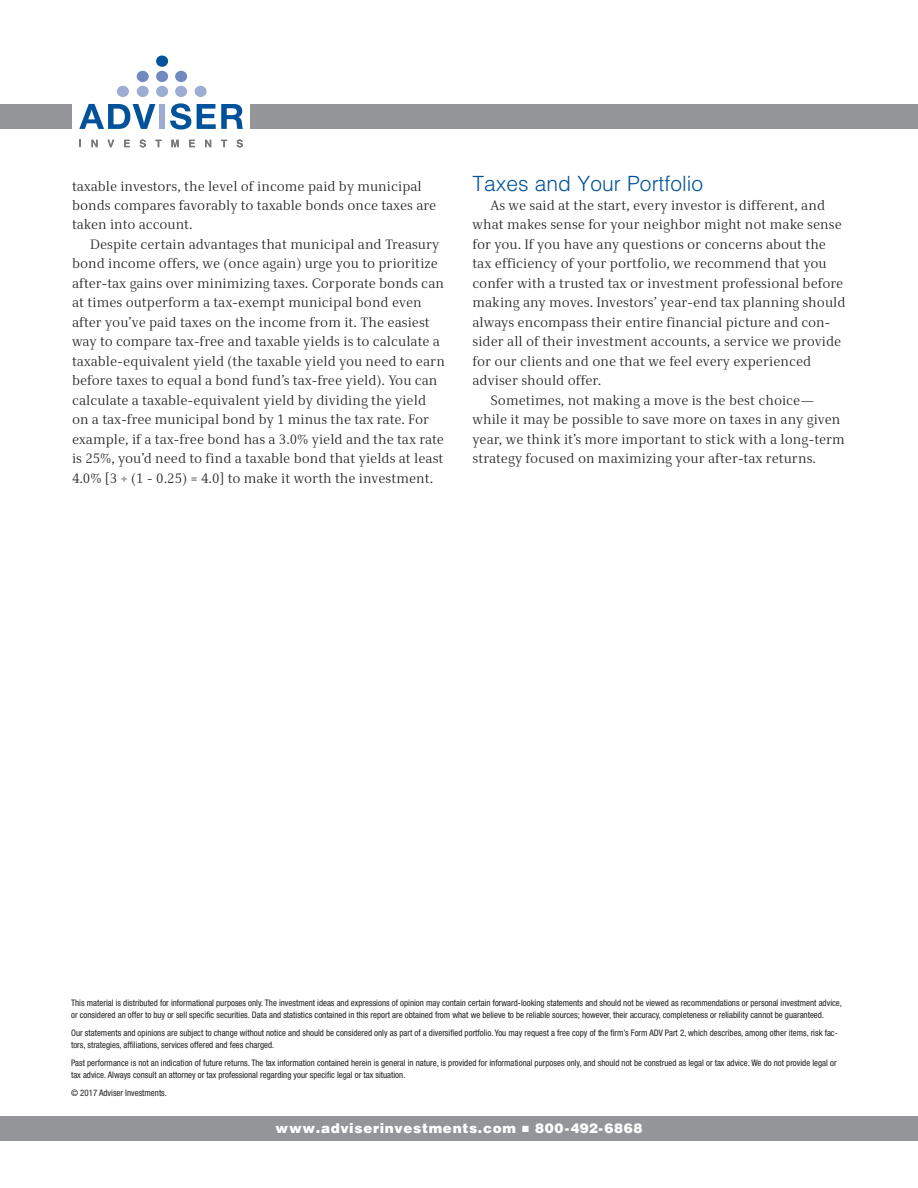
<style>
.page{position:relative;width:918px;height:1188px;background:#fff}
.page>*{position:absolute;margin:0;border:0;box-sizing:border-box;transform-origin:0 0}
.t1{font:300 21px "Helvetica";color:#01529a}
.t2{font:13.5px/19.5px "Alfon";color:#231f20}
.t3{font:900 13.5px "Helvetica";letter-spacing:.05em;color:#fff}
.t4{font:condensed 9px/12px "Helvetica Neue";color:#231f20}
</style>
<div class="page">
<div style="left:0;top:104px;width:918px;height:25px;background:#939598"></div>
<div style="left:72px;top:56px;width:177px;height:91px;background:#fff"></div>
<svg style="left:79px;top:104px;width:76px;height:25px"></svg>
<svg style="left:170px;top:103px;width:21px;height:27px"></svg>
<svg style="left:197px;top:104px;width:46px;height:25px"></svg>
<svg style="left:92px;top:140px;width:6px;height:7px"></svg>
<svg style="left:108px;top:140px;width:6px;height:7px"></svg>
<svg style="left:124px;top:140px;width:6px;height:7px"></svg>
<svg style="left:140px;top:140px;width:6px;height:7px"></svg>
<svg style="left:155px;top:140px;width:7px;height:7px"></svg>
<svg style="left:171px;top:140px;width:8px;height:7px"></svg>
<svg style="left:189px;top:140px;width:6px;height:7px"></svg>
<svg style="left:205px;top:140px;width:6px;height:7px"></svg>
<svg style="left:221px;top:140px;width:6px;height:7px"></svg>
<svg style="left:237px;top:140px;width:6px;height:7px"></svg>
<div style="left:156px;top:56px;width:12px;height:11px;background:#01529a;border-radius:50%"></div>
<svg style="left:117px;top:71px;width:90px;height:26px"></svg>
<div style="left:159px;top:104px;width:6px;height:25px;background:#9dacd3"></div>
<div style="left:0;top:1117px;width:918px;height:24px;background:#939598"></div>
<p class="t2" style="left:72px;top:176px;width:366px">taxable investors, the level of income paid by municipal bonds compares favorably to taxable bonds once taxes are taken into account.</p>
<p class="t2" style="left:72px;top:235px;width:374px;text-indent:18px">Despite certain advantages that municipal and Treasury bond income offers, we (once again) urge you to prioritize after-tax gains over minimizing taxes. Corporate bonds can at times outperform a tax-exempt municipal bond even after you’ve paid taxes on the income from it. The easiest way to compare tax-free and taxable yields is to calculate a taxable-equivalent yield (the taxable yield you need to earn before taxes to equal a bond fund’s tax-free yield). You can calculate a taxable-equivalent yield by dividing the yield on a tax-free municipal bond by 1 minus the tax rate. For example, if a tax-free bond has a 3.0% yield and the tax rate is 25%, you’d need to find a taxable bond that yields at least 4.0% [3 ÷ (1 - 0.25) = 4.0] to make it worth the investment.</p>
<h1 class="t1" style="left:472px;top:170px;width:232px">Taxes and Your Portfolio</h1>
<p class="t2" style="left:491px;top:196px;width:336px">As we said at the start, every investor is different, and</p>
<p class="t2" style="left:472px;top:215px;width:371px">what makes sense for your neighbor might not make sense</p>
<p class="t2" style="left:472px;top:235px;width:355px">for you. If you have any questions or concerns about the</p>
<p class="t2" style="left:472px;top:254px;width:356px">tax efficiency of your portfolio, we recommend that you</p>
<p class="t2" style="left:472px;top:274px;width:372px">confer with a trusted tax or investment professional before</p>
<p class="t2" style="left:472px;top:293px;width:375px">making any moves. Investors’ year-end tax planning should</p>
<p class="t2" style="left:472px;top:313px;width:360px">always encompass their entire financial picture and con-</p>
<p class="t2" style="left:472px;top:332px;width:370px">sider all of their investment accounts, a service we provide</p>
<p class="t2" style="left:472px;top:352px;width:340px">for our clients and one that we feel every experienced</p>
<p class="t2" style="left:472px;top:371px;width:130px">adviser should offer.</p>
<p class="t2" style="left:491px;top:391px;width:325px">Sometimes, not making a move is the best choice—</p>
<p class="t2" style="left:472px;top:410px;width:369px">while it may be possible to save more on taxes in any given</p>
<p class="t2" style="left:472px;top:430px;width:374px">year, we think it’s more important to stick with a long-term</p>
<p class="t2" style="left:472px;top:449px;width:345px">strategy focused on maximizing your after-tax returns.</p>
<p class="t4" style="left:71px;top:996px;width:772px">This material is distributed for informational purposes only. The investment ideas and expressions of opinion may contain certain forward-looking statements and should not be viewed as recommendations or personal investment advice, or considered an offer to buy or sell specific securities. Data and statistics contained in this report are obtained from what we believe to be reliable sources; however, their accuracy, completeness or reliability cannot be guaranteed.</p>
<p class="t4" style="left:71px;top:1026px;width:768px">Our statements and opinions are subject to change without notice and should be considered only as part of a diversified portfolio. You may request a free copy of the firm’s Form ADV Part 2, which describes, among other items, risk fac&shy;tors, strategies, affiliations, services offered and fees charged.</p>
<p class="t4" style="left:71px;top:1056px;width:767px">Past performance is not an indication of future returns. The tax information contained herein is general in nature, is provided for informational purposes only, and should not be construed as legal or tax advice. We do not provide legal or tax advice. Always consult an attorney or tax professional regarding your specific legal or tax situation.</p>
<p class="t4" style="left:71px;top:1086px;width:97px">© 2017 Adviser Investments.</p>
<p class="t3" style="left:276px;top:1120px;width:368px">www.adviserinvestments.com ■ 800-492-6868</p>
</div>
